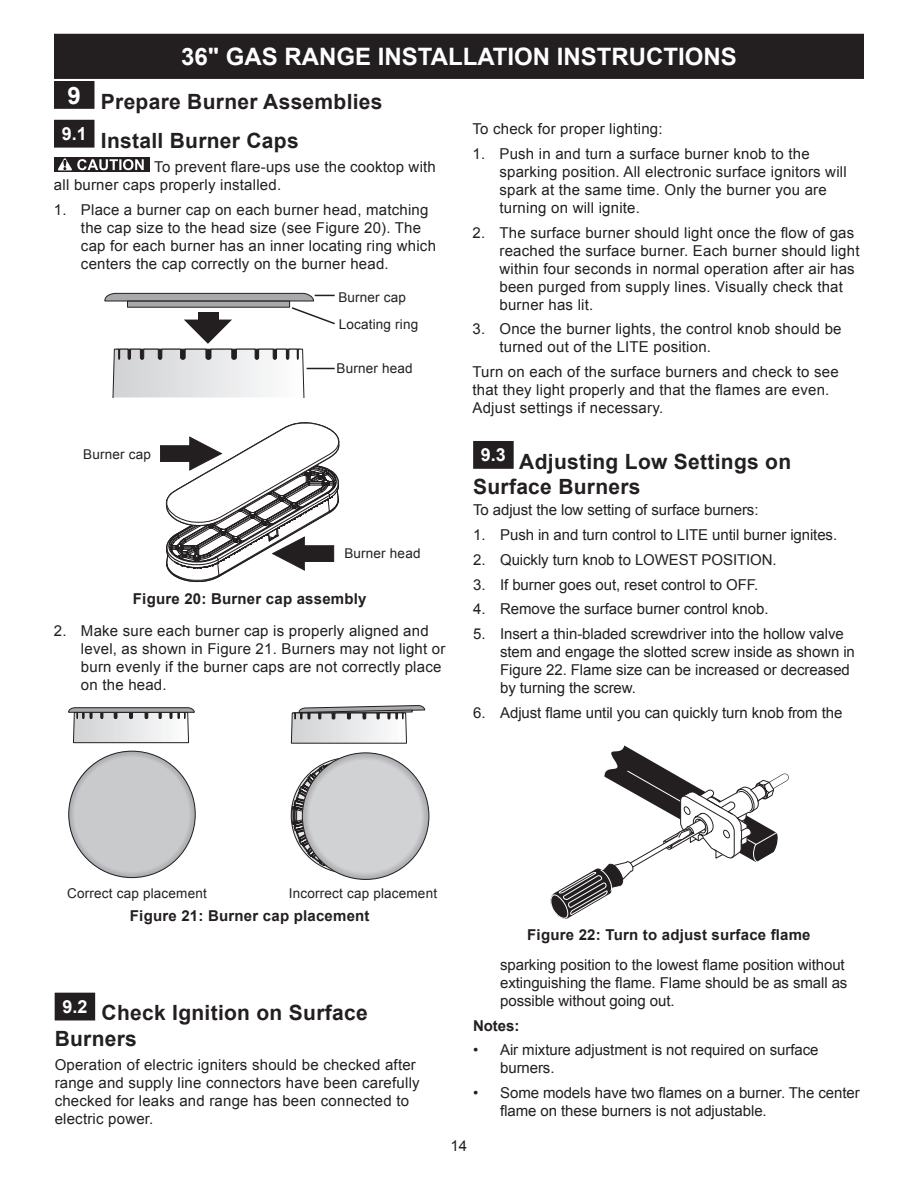
<style>
.page{position:relative;width:918px;height:1188px;background:#fff}
.page>*{position:absolute;margin:0;border:0;box-sizing:border-box;transform-origin:0 0}
.t1{font:700 24px "Arial";color:#fff}
.t2{font:700 21px/25.2px "Arial";letter-spacing:.015em;color:#231f20}
.t3{font:15px/18px "Arial";letter-spacing:.015em;color:#231f20}
.t4{font:15px/18px "Arial";letter-spacing:-.005em;color:#231f20}
.t5{font:700 15px "Arial";letter-spacing:.015em;color:#231f20}
.t6{font:13.5px/27.5px "Arial";letter-spacing:.015em;color:#231f20}
</style>
<div class="page">
<div style="left:55px;top:34px;width:808px;height:44px;background:#231f20"></div>
<div style="left:54px;top:34px;width:810px;height:45px;border:2px solid #231f20"></div>
<div style="left:56px;top:82px;width:37px;height:25px;background:#231f20"></div>
<div style="left:54px;top:81px;width:40px;height:28px;border:3px solid #231f20"></div>
<div style="left:56px;top:121px;width:37px;height:25px;background:#231f20"></div>
<div style="left:54px;top:120px;width:40px;height:28px;border:3px solid #231f20"></div>
<div style="left:54px;top:158px;width:96px;height:14px;background:#231f20"></div>
<svg style="left:58px;top:158px;width:86px;height:12px"></svg>
<svg style="left:68px;top:707px;width:127px;height:36px"></svg>
<div style="left:74px;top:757px;width:115px;height:115px;background:#c9cacc;border-radius:50%"></div>
<svg style="left:290px;top:705px;width:135px;height:170px"></svg>
<div style="left:309px;top:760px;width:112px;height:112px;background:#d1d2d4;border-radius:50%"></div>
<div style="left:475px;top:442px;width:37px;height:25px;background:#231f20"></div>
<div style="left:473px;top:441px;width:41px;height:28px;border:3px solid #231f20"></div>
<div style="left:56px;top:994px;width:38px;height:25px;background:#231f20"></div>
<div style="left:55px;top:993px;width:40px;height:27px;border:3px solid #231f20"></div>
<svg style="left:550px;top:745px;width:239px;height:174px"></svg>
<svg style="left:104px;top:293px;width:231px;height:105px"></svg>
<svg style="left:160px;top:422px;width:179px;height:160px"></svg>
<h1 class="t1" style="left:181px;top:41px;width:557px">36" GAS RANGE INSTALLATION INSTRUCTIONS</h1>
<h2 class="t2" style="left:62px;top:83px;width:322px;line-height:38.8px"><sup>9</sup> Prepare Burner Assemblies<br><sup>9.1</sup> Install Burner Caps</h2>
<p class="t3" style="left:54px;top:158px;width:383px;text-indent:100px">To prevent flare-ups use the cooktop with all burner caps properly installed.</p>
<p class="t3" style="left:81px;top:201px;width:357px;text-indent:-27px">1. Place a burner cap on each burner head, matching the cap size to the head size (see Figure 20). The cap for each burner has an inner locating ring which centers the cap correctly on the burner head.</p>
<p class="t3" style="left:472px;top:120px;width:192px">To check for proper lighting:</p>
<p class="t3" style="left:500px;top:145px;width:349px;text-indent:-27px">1. Push in and turn a surface burner knob to the sparking position. All electronic surface ignitors will spark at the same time. Only the burner you are turning on will ignite.</p>
<p class="t3" style="left:500px;top:223px;width:362px;text-indent:-27px">2. The surface burner should light once the flow of gas reached the surface burner. Each burner should light within four seconds in normal operation after air has been purged from supply lines. Visually check that burner has lit.</p>
<p class="t3" style="left:500px;top:320px;width:344px;text-indent:-27px">3. Once the burner lights, the control knob should be turned out of the LITE position.</p>
<p class="t3" style="left:472px;top:363px;width:368px">Turn on each of the surface burners and check to see that they light properly and that the flames are even.<br>Adjust settings if necessary.</p>
<p class="t6" style="left:338px;top:284px;width:81px">Burner cap<br>Locating ring</p>
<p class="t6" style="left:337px;top:355px;width:78px">Burner head</p>
<p class="t6" style="left:83px;top:441px;width:69px">Burner cap</p>
<p class="t6" style="left:344px;top:540px;width:78px">Burner head</p>
<p class="t5" style="left:133px;top:588px;width:235px">Figure 20: Burner cap assembly</p>
<p class="t3" style="left:81px;top:622px;width:366px;text-indent:-27px">2. Make sure each burner cap is properly aligned and level, as shown in Figure 21. Burners may not light or burn evenly if the burner caps are not correctly place on the head.</p>
<h2 class="t2" style="left:473px;top:449px;width:320px;text-indent:8px"><sup>9.3</sup> Adjusting Low Settings on<br>Surface Burners</h2>
<p class="t4" style="left:473px;top:501px;width:287px">To adjust the low setting of surface burners:</p>
<p class="t4" style="left:473px;top:526px;width:366px">1. Push in and turn control to LITE until burner ignites.</p>
<p class="t4" style="left:473px;top:551px;width:305px">2. Quickly turn knob to LOWEST POSITION.</p>
<p class="t4" style="left:473px;top:575px;width:287px">3. If burner goes out, reset control to OFF.</p>
<p class="t4" style="left:473px;top:600px;width:297px">4. Remove the surface burner control knob.</p>
<p class="t4" style="left:500px;top:625px;width:356px;text-indent:-27px">5. Insert a thin-bladed screwdriver into the hollow valve stem and engage the slotted screw inside as shown in Figure 22. Flame size can be increased or decreased by turning the screw.</p>
<p class="t4" style="left:473px;top:704px;width:371px">6. Adjust flame until you can quickly turn knob from the</p>
<p class="t6" style="left:67px;top:879px;width:141px">Correct cap placement</p>
<p class="t6" style="left:289px;top:879px;width:150px">Incorrect cap placement</p>
<p class="t5" style="left:130px;top:906px;width:241px">Figure 21: Burner cap placement</p>
<h2 class="t2" style="left:55px;top:1001px;width:315px;text-indent:8px"><sup>9.2</sup> Check Ignition on Surface<br>Burners</h2>
<p class="t3" style="left:55px;top:1056px;width:367px">Operation of electric igniters should be checked after range and supply line connectors have been carefully checked for leaks and range has been connected to electric power.</p>
<p class="t5" style="left:527px;top:924px;width:285px">Figure 22: Turn to adjust surface flame</p>
<p class="t4" style="left:500px;top:956px;width:349px">sparking position to the lowest flame position without extinguishing the flame. Flame should be as small as possible without going out.</p>
<p class="t5" style="left:473px;top:1015px;width:48px">Notes:</p>
<p class="t4" style="left:500px;top:1041px;width:320px;text-indent:-27px">• Air mixture adjustment is not required on surface burners.</p>
<p class="t4" style="left:500px;top:1084px;width:361px;text-indent:-27px">• Some models have two flames on a burner. The center flame on these burners is not adjustable.</p>
<p class="t3" style="left:451px;top:1137px;width:18px">14</p>
</div>
